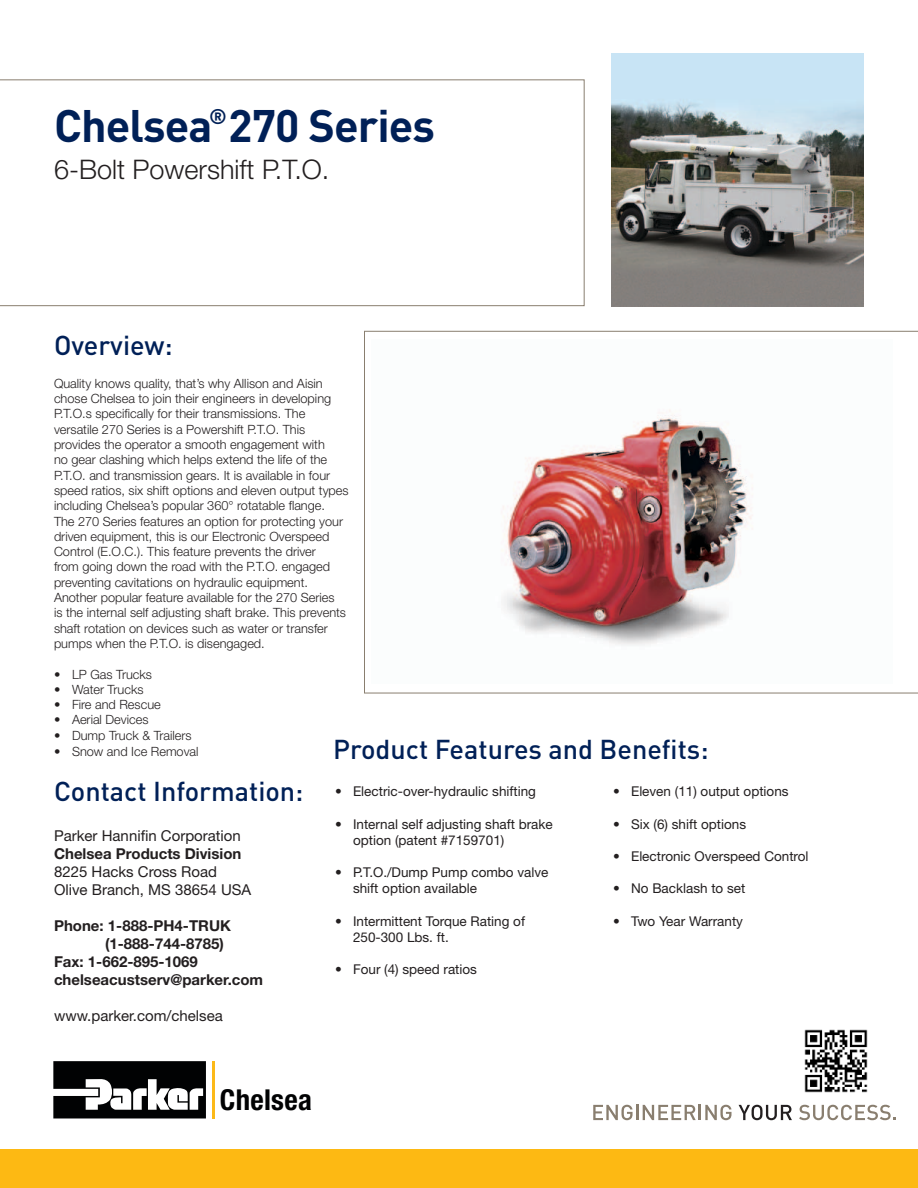
<style>
.page{position:relative;width:918px;height:1188px;background:#fff}
.page>*{position:absolute;margin:0;border:0;box-sizing:border-box;transform-origin:0 0}
.t1{font:700 45px "DINOT";letter-spacing:-.02em;color:#002057}
.t2{font:700 condensed 28.8px "Helvetica Neue LT Std";letter-spacing:.01em;color:#010203}
.t3{font:500 27px "DINOT";color:#002057}
.t4{font:300 27px "Helvetica Neue LT Std";color:#231f20}
.t5{font:700 15px "Helvetica Neue LT Std";color:#231f20}
.t6{font:15px/18px "Helvetica Neue LT Std";color:#231f20}
.t7{font:13.5px/16.2px "Helvetica Neue LT Std";color:#231f20}
.t8{font:300 12.75px/15.3px "Helvetica Neue LT Std";color:#231f20}
</style>
<div class="page">
<img style="left:804px;top:1029px;width:64px;height:64px">
<svg style="left:0;top:79px;width:585px;height:227px"></svg>
<svg style="left:53px;top:1061px;width:153px;height:57px"></svg>
<hr style="left:212px;top:1061px;width:3px;height:57px;background:#fcb918">
<div style="left:0;top:1150px;width:918px;height:38px;background:#fdb913"></div>
<svg style="left:593px;top:1105px;width:139px;height:15px"></svg>
<svg style="left:739px;top:1105px;width:53px;height:15px"></svg>
<svg style="left:799px;top:1105px;width:97px;height:15px"></svg>
<svg style="left:364px;top:331px;width:554px;height:362px"></svg>
<img style="left:371px;top:339px;width:522px;height:345px">
<img style="left:611px;top:54px;width:252px;height:252px">
<h1 class="t1" style="left:54px;top:95px;width:383px">Chelsea<sup>®</sup> 270 Series</h1>
<h3 class="t4" style="left:54px;top:153px;width:277px">6-Bolt Powershift P.T.O.</h3>
<h3 class="t3" style="left:54px;top:326px;width:120px">Overview:</h3>
<p class="t8" style="left:54px;top:375px;width:296px">Quality knows quality, that’s why Allison and Aisin chose Chelsea to join their engineers in developing P.T.O.s specifically for their transmissions. The versatile 270 Series is a Powershift P.T.O. This provides the operator a smooth engagement with<br>no gear clashing which helps extend the life of the P.T.O. and transmission gears. It is available in four speed ratios, six shift options and eleven output types including Chelsea’s popular 360° rotatable flange.<br>The 270 Series features an option for protecting your driven equipment, this is our Electronic Overspeed Control (E.O.C.). This feature prevents the driver<br>from going down the road with the P.T.O. engaged preventing cavitations on hydraulic equipment.<br>Another popular feature available for the 270 Series<br>is the internal self adjusting shaft brake. This prevents shaft rotation on devices such as water or transfer pumps when the P.T.O. is disengaged.</p>
<p class="t8" style="left:54px;top:666px;width:100px">• LP Gas Trucks</p>
<p class="t8" style="left:54px;top:681px;width:91px">• Water Trucks</p>
<p class="t8" style="left:54px;top:697px;width:108px">• Fire and Rescue</p>
<p class="t8" style="left:54px;top:712px;width:96px">• Aerial Devices</p>
<p class="t8" style="left:54px;top:727px;width:139px">• Dump Truck &amp; Trailers</p>
<p class="t8" style="left:54px;top:743px;width:146px">• Snow and Ice Removal</p>
<h3 class="t3" style="left:333px;top:731px;width:377px">Product Features and Benefits:</h3>
<p class="t7" style="left:335px;top:783px;width:203px">• Electric-over-hydraulic shifting</p>
<p class="t7" style="left:353px;top:816px;width:201px;text-indent:-18px">• Internal self adjusting shaft brake option (patent #7159701)</p>
<p class="t7" style="left:353px;top:864px;width:197px;text-indent:-18px">• P.T.O./Dump Pump combo valve shift option available</p>
<p class="t7" style="left:353px;top:913px;width:174px;text-indent:-18px">• Intermittent Torque Rating of<br>250-300 Lbs. ft.</p>
<p class="t7" style="left:335px;top:961px;width:144px">• Four (4) speed ratios</p>
<h3 class="t3" style="left:54px;top:773px;width:251px">Contact Information:</h3>
<p class="t6" style="left:54px;top:826px;width:188px">Parker Hannifin Corporation</p>
<p class="t5" style="left:54px;top:844px;width:189px">Chelsea Products Division</p>
<p class="t6" style="left:54px;top:862px;width:199px">8225 Hacks Cross Road<br>Olive Branch, MS 38654 USA</p>
<p class="t5" style="left:54px;top:916px;width:178px">Phone: 1-888-PH4-TRUK</p>
<p class="t5" style="left:105px;top:934px;width:120px">(1-888-744-8785)</p>
<p class="t5" style="left:54px;top:952px;width:145px">Fax: 1-662-895-1069</p>
<p class="t5" style="left:54px;top:970px;width:211px">chelseacustserv@parker.com</p>
<p class="t6" style="left:54px;top:1006px;width:170px">www.parker.com/chelsea</p>
<p class="t7" style="left:613px;top:783px;width:177px">• Eleven (11) output options</p>
<p class="t7" style="left:613px;top:816px;width:135px">• Six (6) shift options</p>
<p class="t7" style="left:613px;top:848px;width:197px">• Electronic Overspeed Control</p>
<p class="t7" style="left:613px;top:880px;width:134px">• No Backlash to set</p>
<p class="t7" style="left:613px;top:913px;width:131px">• Two Year Warranty</p>
<h2 class="t2" style="left:220px;top:1082px;width:93px">Chelsea</h2>
</div>
